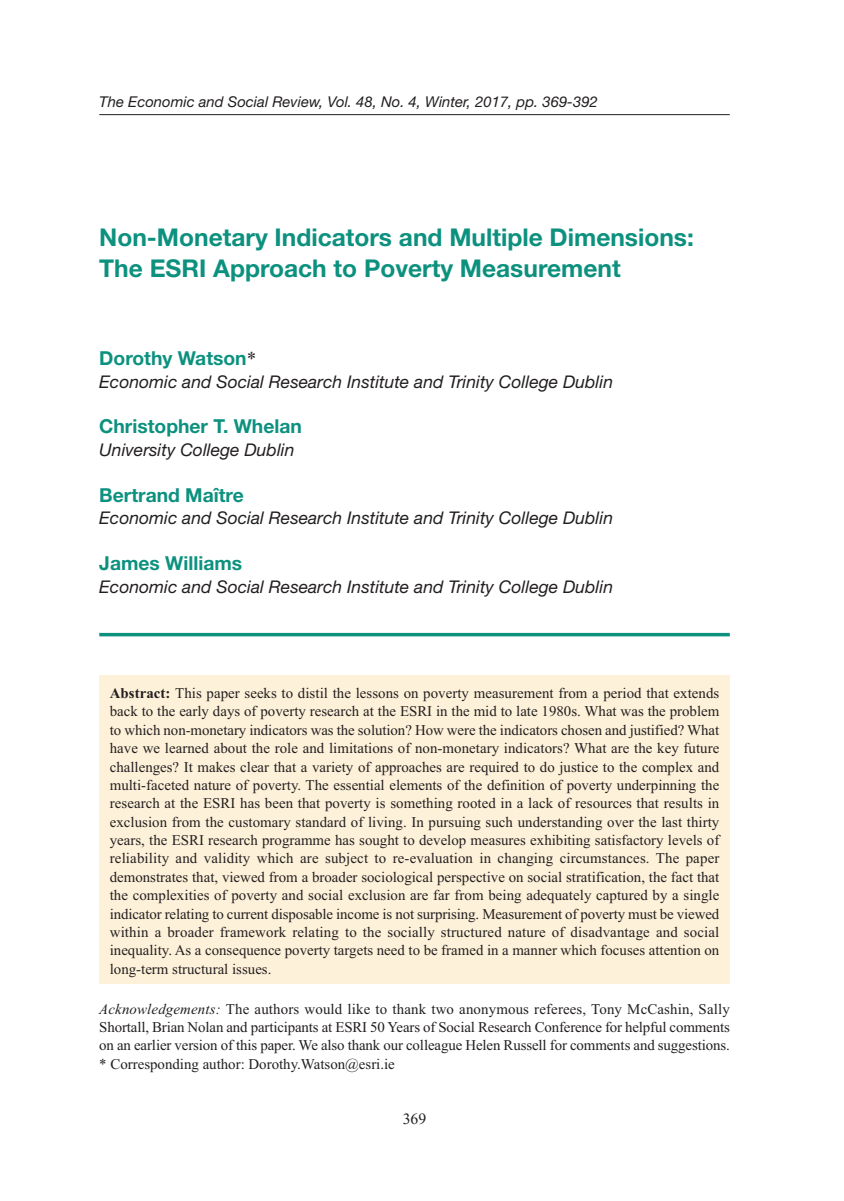
<style>
.page{position:relative;width:844px;height:1201px;background:#fff}
.page>*{position:absolute;margin:0;border:0;box-sizing:border-box;transform-origin:0 0}
.t1{font:700 24.5px/31.5px "Helvetica Neue LT Pro";color:#0d917f}
.t2{font:700 19.25px "Helvetica Neue LT Pro";color:#0d917f}
.t3{font:italic 17.5px "Helvetica Neue LT Pro";color:#231f20}
.t4{font:15.75px "Times New Roman";color:#231f20}
.t5{font:14.88px/18.4px "Times New Roman";color:#231f20;text-align:justify}
.t6{font:italic 14.88px "Helvetica Neue LT Pro";color:#231f20}
.s1{font-family:"Times New Roman";font-weight:400;color:#231f20}
.s2{font-weight:700}
.s3{font-style:italic}
</style>
<div class="page">
<div style="left:99px;top:675px;width:630px;height:308px;background:#fef1d9"></div>
<hr style="left:99px;top:114px;width:630px;height:1px;background:#231f20">
<hr style="left:99px;top:633px;width:630px;height:3px;background:#0d917f">
<p class="t6" style="left:99px;top:97px;width:500px">The Economic and Social Review, Vol. 48, No. 4, Winter, 2017, pp. 369-392</p>
<h1 class="t1" style="left:99px;top:224px;width:596px">Non-Monetary Indicators and Multiple Dimensions:<br>The ESRI Approach to Poverty Measurement</h1>
<p class="t2" style="left:99px;top:351px;width:158px">Dorothy Watson<span class="s1">*</span></p>
<p class="t3" style="left:99px;top:375px;width:515px">Economic and Social Research Institute and Trinity College Dublin</p>
<p class="t2" style="left:99px;top:419px;width:204px">Christopher T. Whelan</p>
<p class="t3" style="left:99px;top:443px;width:197px">University College Dublin</p>
<p class="t2" style="left:99px;top:488px;width:146px">Bertrand Maître</p>
<p class="t3" style="left:99px;top:512px;width:515px">Economic and Social Research Institute and Trinity College Dublin</p>
<p class="t2" style="left:99px;top:556px;width:144px">James Williams</p>
<p class="t3" style="left:99px;top:580px;width:515px">Economic and Social Research Institute and Trinity College Dublin</p>
<p class="t5" style="left:110px;top:685px;width:611px"><span class="s2">Abstract:</span> This paper seeks to distil the lessons on poverty measurement from a period that extends back to the early days of poverty research at the ESRI in the mid to late 1980s. What was the problem to which non-monetary indicators was the solution? How were the indicators chosen and justified? What have we learned about the role and limitations of non-monetary indicators? What are the key future challenges? It makes clear that a variety of approaches are required to do justice to the complex and multi-faceted nature of poverty. The essential elements of the definition of poverty underpinning the research at the ESRI has been that poverty is something rooted in a lack of resources that results in exclusion from the customary standard of living. In pursuing such understanding over the last thirty years, the ESRI research programme has sought to develop measures exhibiting satisfactory levels of reliability and validity which are subject to re-evaluation in changing circumstances. The paper demonstrates that, viewed from a broader sociological perspective on social stratification, the fact that the complexities of poverty and social exclusion are far from being adequately captured by a single indicator relating to current disposable income is not surprising. Measurement of poverty must be viewed within a broader framework relating to the socially structured nature of disadvantage and social inequality. As a consequence poverty targets need to be framed in a manner which focuses attention on long-term structural issues.</p>
<p class="t5" style="left:99px;top:1000px;width:632px"><span class="s3">Acknowledgements:</span> The authors would like to thank two anonymous referees, Tony McCashin, Sally Shortall, Brian Nolan and participants at ESRI 50 Years of Social Research Conference for helpful comments on an earlier version of this paper. We also thank our colleague Helen Russell for comments and suggestions. * Corresponding author: Dorothy.Watson@esri.ie</p>
<p class="t4" style="left:402px;top:1113px;width:25px">369</p>
</div>
